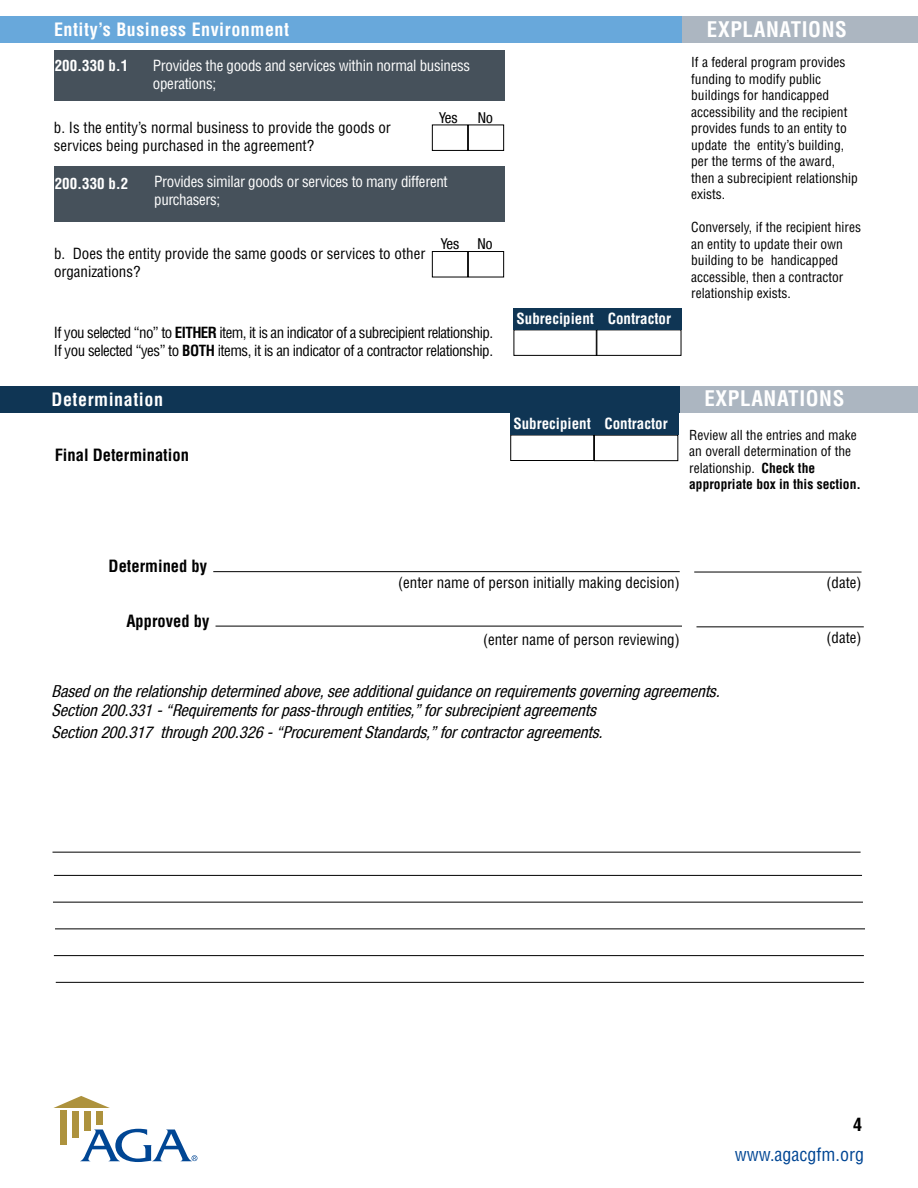
<style>
.page{position:relative;width:918px;height:1188px;background:#fff}
.page>*{position:absolute;margin:0;border:0;box-sizing:border-box;transform-origin:0 0}
.t1{font:700 condensed 21px "Helvetica LT Std";letter-spacing:.03em;color:#fff}
.t2{font:700 condensed 18px "Helvetica LT Std";letter-spacing:.03em;color:#fff}
.t3{font:condensed 18px "Helvetica LT Std";color:#004694}
.t4{font:700 condensed 18px "Helvetica LT Std";color:#000}
.t5{font:italic condensed 16.5px/19.8px "Helvetica Neue LT";color:#000}
.t6{font:700 condensed 16.5px "Helvetica LT Std";color:#000}
.t7{font:condensed 15px/18px "Helvetica LT Std";color:#000}
.t8{font:condensed 15px/18px "Helvetica LT Std";letter-spacing:-.035em;color:#000}
.t9{font:condensed 15px/18px "Helvetica LT Std";letter-spacing:-.02em;color:#fff}
.t10{font:700 condensed 15px "Helvetica LT Std";color:#fff}
.t11{font:condensed 15px "Helvetica Neue LT";color:#000}
.t12{font:condensed 13.5px/16.5px "Helvetica LT Std";color:#000}
.s1{font-weight:700}
</style>
<div class="page">
<div style="left:665px;top:386px;width:253px;height:27px;background:#acb6c1"></div>
<div style="left:54px;top:167px;width:450px;height:55px;background:#46515b"></div>
<div style="left:662px;top:16px;width:256px;height:27px;background:#acb6c1"></div>
<div style="left:54px;top:50px;width:450px;height:51px;background:#46515b"></div>
<div style="left:0;top:16px;width:681px;height:27px;background:#68a8db"></div>
<div style="left:432px;top:251px;width:36px;height:26px;border:1px solid #000"></div>
<div style="left:468px;top:251px;width:36px;height:26px;border:1px solid #000"></div>
<div style="left:0;top:386px;width:680px;height:27px;background:#0f3554"></div>
<div style="left:594px;top:435px;width:84px;height:26px;border:1px solid #000"></div>
<div style="left:594px;top:413px;width:84px;height:22px;background:#0f3554"></div>
<div style="left:60px;top:1111px;width:7px;height:34px;background:#ad923d"></div>
<svg style="left:53px;top:1096px;width:57px;height:12px"></svg>
<div style="left:72px;top:1111px;width:6px;height:26px;background:#ad923d"></div>
<div style="left:84px;top:1111px;width:6px;height:19px;background:#ad923d"></div>
<div style="left:96px;top:1111px;width:6px;height:13px;background:#ad923d"></div>
<svg style="left:80px;top:1129px;width:117px;height:33px"></svg>
<div style="left:596px;top:330px;width:85px;height:26px;border:1px solid #000"></div>
<div style="left:597px;top:308px;width:84px;height:22px;background:#0f3554"></div>
<hr style="left:213px;top:571px;width:467px;height:1px;background:#000">
<hr style="left:216px;top:626px;width:466px;height:1px;background:#000">
<hr style="left:694px;top:572px;width:168px;height:1px;background:#000">
<hr style="left:696px;top:626px;width:168px;height:1px;background:#000">
<hr style="left:54px;top:875px;width:808px;height:1px;background:#000">
<hr style="left:53px;top:902px;width:810px;height:1px;background:#000">
<hr style="left:55px;top:928px;width:810px;height:1px;background:#000">
<hr style="left:54px;top:955px;width:810px;height:1px;background:#000">
<div style="left:514px;top:330px;width:83px;height:26px;border:1px solid #000"></div>
<div style="left:514px;top:308px;width:83px;height:22px;background:#0f3554"></div>
<div style="left:510px;top:435px;width:84px;height:26px;border:1px solid #000"></div>
<div style="left:510px;top:413px;width:84px;height:22px;background:#0f3554"></div>
<div style="left:432px;top:125px;width:36px;height:26px;border:1px solid #000"></div>
<div style="left:468px;top:125px;width:36px;height:26px;border:1px solid #000"></div>
<hr style="left:52px;top:852px;width:809px;height:1px;background:#000">
<hr style="left:56px;top:982px;width:808px;height:1px;background:#000">
<h2 class="t2" style="left:54px;top:18px;width:237px">Entity’s Business Environment</h2>
<h1 class="t1" style="left:707px;top:16px;width:141px">EXPLANATIONS</h1>
<p class="t10" style="left:55px;top:56px;width:75px">200.330 b.1</p>
<p class="t9" style="left:153px;top:56px;width:319px">Provides the goods and services within normal business operations;</p>
<p class="t12" style="left:691px;top:54px;width:168px">If a federal program provides funding to modify public buildings for handicapped accessibility and the recipient provides funds to an entity to update the entity’s building, per the terms of the award, then a subrecipient relationship exists.</p>
<p class="t12" style="left:691px;top:219px;width:171px">Conversely, if the recipient hires an entity to update their own building to be handicapped accessible, then a contractor relationship exists.</p>
<p class="t11" style="left:439px;top:109px;width:20px">Yes</p>
<p class="t11" style="left:478px;top:109px;width:16px">No</p>
<p class="t7" style="left:54px;top:118px;width:338px">b. Is the entity’s normal business to provide the goods or services being purchased in the agreement?</p>
<p class="t10" style="left:55px;top:174px;width:75px">200.330 b.2</p>
<p class="t9" style="left:154px;top:173px;width:295px">Provides similar goods or services to many different purchasers;</p>
<p class="t11" style="left:441px;top:235px;width:53px">Yes No</p>
<p class="t7" style="left:54px;top:245px;width:373px">b. Does the entity provide the same goods or services to other organizations?</p>
<p class="t8" style="left:54px;top:323px;width:441px">If you selected “no” to <span class="s1">EITHER</span> item, it is an indicator of a subrecipient relationship.<br>If you selected “yes” to <span class="s1">BOTH</span> items, it is an indicator of a contractor relationship.</p>
<h2 class="t2" style="left:52px;top:388px;width:113px">Determination</h2>
<p class="t6" style="left:55px;top:445px;width:136px">Final Determination</p>
<p class="t10" style="left:517px;top:309px;width:79px">Subrecipient</p>
<p class="t10" style="left:608px;top:309px;width:65px">Contractor</p>
<p class="t10" style="left:513px;top:414px;width:79px">Subrecipient</p>
<p class="t10" style="left:604px;top:414px;width:65px">Contractor</p>
<h1 class="t1" style="left:704px;top:385px;width:141px">EXPLANATIONS</h1>
<p class="t12" style="left:689px;top:427px;width:173px">Review all the entries and make an overall determination of the relationship. <span class="s1">Check the appropriate box in this section.</span></p>
<p class="t6" style="left:109px;top:556px;width:100px">Determined by</p>
<p class="t6" style="left:126px;top:610px;width:84px">Approved by</p>
<p class="t7" style="left:398px;top:573px;width:283px">(enter name of person initially making decision)</p>
<p class="t7" style="left:483px;top:631px;width:198px">(enter name of person reviewing)</p>
<p class="t5" style="left:52px;top:681px;width:674px">Basedontherelationshipdeterminedabove,seeadditionalguidanceonrequirementsgoverningagreements.<br>Section200.331-“Requirementsforpass-throughentities,”forsubrecipientagreements</p>
<p class="t5" style="left:52px;top:722px;width:557px">Section200.317 through200.326-“ProcurementStandards,”forcontractoragreements.</p>
<p class="t7" style="left:827px;top:573px;width:36px">(date)</p>
<p class="t7" style="left:827px;top:628px;width:36px">(date)</p>
<h2 class="t4" style="left:853px;top:1113px;width:10px">4</h2>
<h2 class="t3" style="left:735px;top:1144px;width:131px">www.agacgfm.org</h2>
</div>
